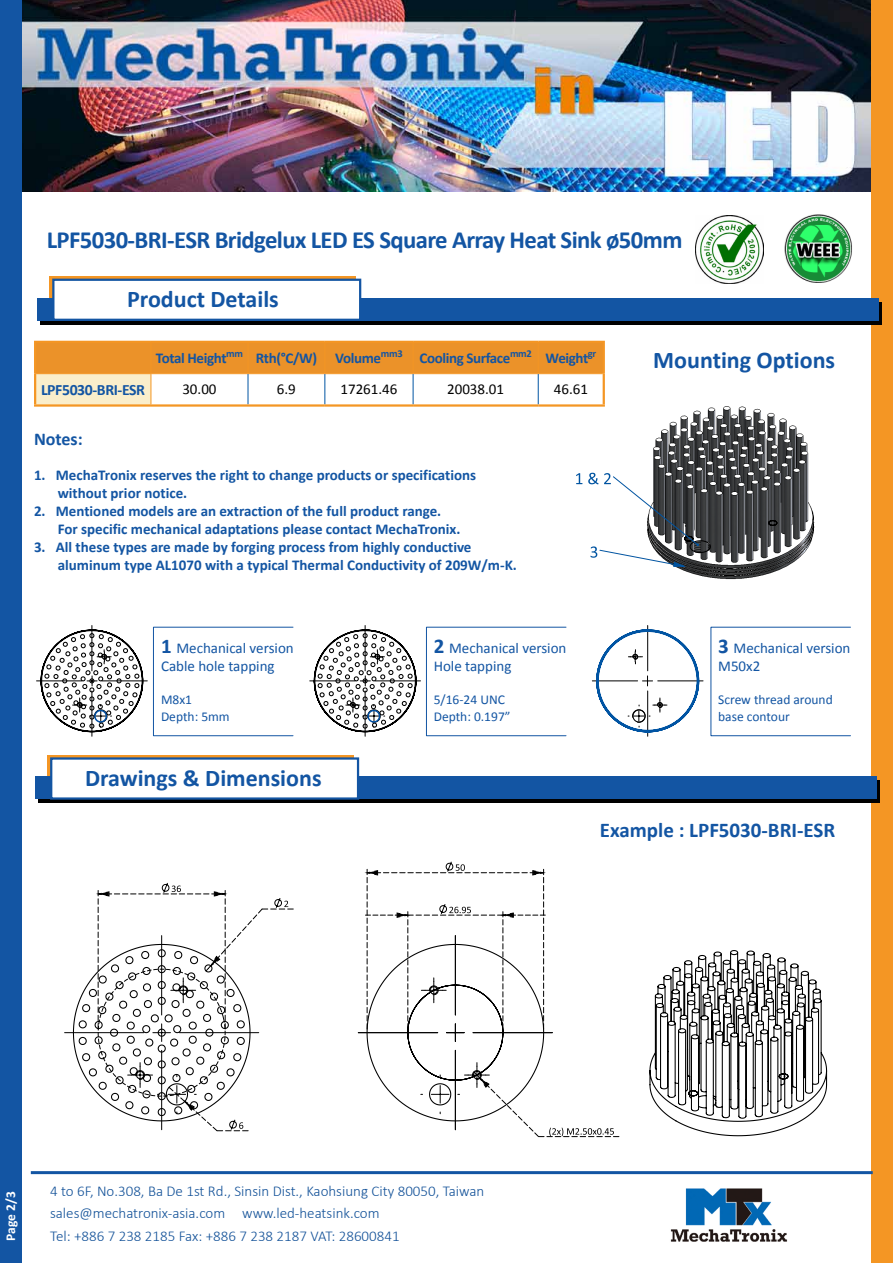
<style>
.page{position:relative;width:893px;height:1263px;background:#fff}
.page>*{position:absolute;margin:0;border:0;box-sizing:border-box;transform-origin:0 0}
.t1{font:700 24.75px "Calibri";letter-spacing:-.025em;color:#1355a3}
.t2{font:700 24px "Calibri";color:#1355a3}
.t3{font:700 21px "Calibri";color:#1355a3}
.t4{font:700 18px "Calibri";color:#1355a3}
.t5{font:700 15.75px "Calibri";letter-spacing:-.025em;color:#1355a3}
.t6{font:700 15px/18px "Calibri";color:#1355a3}
.t7{font:300 15px/22.5px "Calibri";color:#125198}
.t8{font:15px/18px "Calibri";color:#1355a3}
.t9{font:700 15px "Calibri";letter-spacing:-.025em;color:#1355a3}
.t10{font:15px "Calibri";color:#000}
.t11{font:13.5px/16.5px "Calibri";color:#1355a3}
.t12{font:700 13.5px "Calibri";color:#fff}
.s1{font-weight:700;font-size:21px}
</style>
<div class="page">
<img style="left:21px;top:0;width:851px;height:191px">
<div style="left:872px;top:0;width:21px;height:1263px;background:#f49624"></div>
<div style="left:0;top:0;width:21px;height:1263px;background:#1355a3"></div>
<img style="left:696px;top:216px;width:68px;height:68px">
<img style="left:784px;top:214px;width:68px;height:69px">
<hr style="left:31px;top:1171px;width:842px;height:3px;background:#1355a3">
<img style="left:670px;top:1188px;width:118px;height:54px">
<img style="left:653px;top:406px;width:162px;height:174px">
<svg style="left:576px;top:473px;width:6px;height:11px"></svg>
<svg style="left:768px;top:520px;width:9px;height:6px"></svg>
<svg style="left:588px;top:473px;width:123px;height:94px"></svg>
<svg style="left:49px;top:276px;width:307px;height:22px"></svg>
<svg style="left:40px;top:302px;width:842px;height:22px;background:#030e1b"></svg>
<div style="left:37px;top:298px;width:842px;height:22px;background:#1355a3"></div>
<div style="left:52px;top:279px;width:309px;height:42px;background:#fff;border:2px solid #1355a3"></div>
<div style="left:47px;top:755px;width:307px;height:40px;background:#f49624"></div>
<div style="left:38px;top:781px;width:842px;height:22px;background:#000"></div>
<div style="left:35px;top:777px;width:842px;height:22px;background:#1355a3"></div>
<div style="left:50px;top:757px;width:309px;height:43px;background:#fff;border:2px solid #1355a3"></div>
<svg style="left:36px;top:343px;width:567px;height:61px"></svg>
<hr style="left:34px;top:341px;width:117px;height:2px;background:#f49624">
<hr style="left:151px;top:341px;width:97px;height:2px;background:#f49624">
<hr style="left:248px;top:341px;width:77px;height:2px;background:#f49624">
<hr style="left:325px;top:341px;width:88px;height:2px;background:#f49624">
<hr style="left:413px;top:341px;width:125px;height:2px;background:#f49624">
<hr style="left:538px;top:341px;width:67px;height:2px;background:#f49624">
<hr style="left:34px;top:404px;width:117px;height:3px;background:#f49624">
<hr style="left:34px;top:343px;width:2px;height:31px;background:#f49624">
<hr style="left:603px;top:343px;width:2px;height:31px;background:#f49624">
<hr style="left:34px;top:374px;width:2px;height:30px;background:#f49624">
<hr style="left:151px;top:343px;width:1px;height:30px;background:#f49624">
<hr style="left:248px;top:343px;width:1px;height:30px;background:#f49624">
<hr style="left:324px;top:343px;width:1px;height:30px;background:#f49624">
<hr style="left:413px;top:343px;width:1px;height:30px;background:#f49624">
<hr style="left:538px;top:343px;width:1px;height:30px;background:#f49624">
<hr style="left:36px;top:373px;width:115px;height:1px;background:#f49624">
<hr style="left:151px;top:373px;width:97px;height:1px;background:#f49624">
<hr style="left:248px;top:373px;width:77px;height:1px;background:#f49624">
<hr style="left:325px;top:373px;width:88px;height:1px;background:#f49624">
<hr style="left:413px;top:373px;width:125px;height:1px;background:#f49624">
<hr style="left:538px;top:373px;width:65px;height:1px;background:#f49624">
<hr style="left:151px;top:374px;width:1px;height:30px;background:#f49624">
<hr style="left:248px;top:374px;width:1px;height:30px;background:#0054a3">
<hr style="left:324px;top:374px;width:1px;height:30px;background:#0054a3">
<hr style="left:413px;top:374px;width:1px;height:30px;background:#0054a3">
<hr style="left:538px;top:374px;width:1px;height:30px;background:#0054a3">
<hr style="left:603px;top:374px;width:2px;height:30px;background:#f49624">
<hr style="left:151px;top:404px;width:97px;height:3px;background:#f49624">
<hr style="left:248px;top:404px;width:77px;height:3px;background:#f49624">
<hr style="left:325px;top:404px;width:88px;height:3px;background:#f49624">
<hr style="left:413px;top:404px;width:125px;height:3px;background:#f49624">
<hr style="left:538px;top:404px;width:67px;height:3px;background:#f49624">
<div style="left:153px;top:627px;width:140px;height:109px;border:1px solid #1355a3"></div>
<div style="left:426px;top:627px;width:140px;height:109px;border:1px solid #1355a3"></div>
<hr style="left:647px;top:625px;width:1px;height:46px;background:#000">
<hr style="left:592px;top:680px;width:46px;height:1px;background:#000">
<hr style="left:647px;top:691px;width:1px;height:45px;background:#000">
<hr style="left:658px;top:680px;width:45px;height:1px;background:#000">
<svg style="left:595px;top:628px;width:105px;height:105px"></svg>
<hr style="left:92px;top:625px;width:1px;height:46px;background:#000">
<hr style="left:37px;top:680px;width:45px;height:1px;background:#000">
<hr style="left:92px;top:691px;width:1px;height:45px;background:#000">
<hr style="left:102px;top:680px;width:45px;height:1px;background:#000">
<svg style="left:40px;top:629px;width:104px;height:104px"></svg>
<hr style="left:365px;top:625px;width:1px;height:46px;background:#000">
<hr style="left:310px;top:680px;width:45px;height:1px;background:#000">
<hr style="left:365px;top:691px;width:1px;height:45px;background:#000">
<hr style="left:375px;top:680px;width:45px;height:1px;background:#000">
<svg style="left:313px;top:629px;width:104px;height:104px"></svg>
<hr style="left:65px;top:1032px;width:79px;height:1px;background:#000">
<svg style="left:96px;top:882px;width:197px;height:61px"></svg>
<svg style="left:364px;top:861px;width:182px;height:82px"></svg>
<svg style="left:72px;top:943px;width:756px;height:194px"></svg>
<h1 class="t1" style="left:47px;top:224px;width:637px">LPF5030-BRI-ESR Bridgelux LED ES Square Array Heat Sink ø50mm</h1>
<h2 class="t2" style="left:127px;top:284px;width:153px">Product Details</h2>
<p class="t9" style="left:156px;top:348px;width:442px">Total Height<sup>mm</sup> Rth(°C/W) Volume<sup>mm3</sup> Cooling Surface<sup>mm2</sup> Weight<sup>gr</sup></p>
<p class="t5" style="left:41px;top:379px;width:106px">LPF5030-BRI-ESR</p>
<p class="t10" style="left:182px;top:380px;width:36px">30.00</p>
<p class="t10" style="left:277px;top:380px;width:20px">6.9</p>
<p class="t10" style="left:340px;top:380px;width:59px">17261.46</p>
<p class="t10" style="left:447px;top:380px;width:59px">20038.01</p>
<p class="t10" style="left:554px;top:380px;width:36px">46.61</p>
<p class="t4" style="left:34px;top:427px;width:50px">Notes:</p>
<p class="t6" style="left:58px;top:466px;width:420px;text-indent:-24px">1. MechaTronix reserves the right to change products or specifications without prior notice.</p>
<p class="t6" style="left:58px;top:502px;width:404px;text-indent:-24px">2. Mentioned models are an extraction of the full product range.<br>For specific mechanical adaptations please contact MechaTronix.</p>
<p class="t6" style="left:58px;top:538px;width:461px;text-indent:-24px">3. All these types are made by forging process from highly conductive aluminum type AL1070 with a typical Thermal Conductivity of 209W/m-K.</p>
<p class="t8" style="left:161px;top:638px;width:134px"><span class="s1">1</span> Mechanical version<br>Cable hole tapping</p>
<p class="t11" style="left:161px;top:691px;width:70px">M8x1<br>Depth: 5mm</p>
<h2 class="t2" style="left:85px;top:762px;width:238px">Drawings &amp; Dimensions</h2>
<p class="t8" style="left:434px;top:638px;width:134px"><span class="s1">2</span> Mechanical version<br>Hole tapping</p>
<p class="t11" style="left:434px;top:691px;width:78px">5/16-24 UNC<br>Depth: 0.197”</p>
<h2 class="t2" style="left:653px;top:345px;width:183px">Mounting Options</h2>
<p class="t8" style="left:718px;top:638px;width:134px"><span class="s1">3</span> Mechanical version<br>M50x2</p>
<p class="t11" style="left:718px;top:691px;width:116px">Screw thread around base contour</p>
<h3 class="t3" style="left:600px;top:817px;width:237px">Example : LPF5030-BRI-ESR</h3>
<p class="t12" style="left:2px;top:1241px;width:51px;rotate:-90deg">Page 2/3</p>
<p class="t7" style="left:50px;top:1179px;width:436px">4 to 6F, No.308, Ba De 1st Rd., Sinsin Dist., Kaohsiung City 80050, Taiwan sales@mechatronix-asia.com www.led-heatsink.com<br>Tel: +886 7 238 2185 Fax: +886 7 238 2187 VAT: 28600841</p>
</div>
